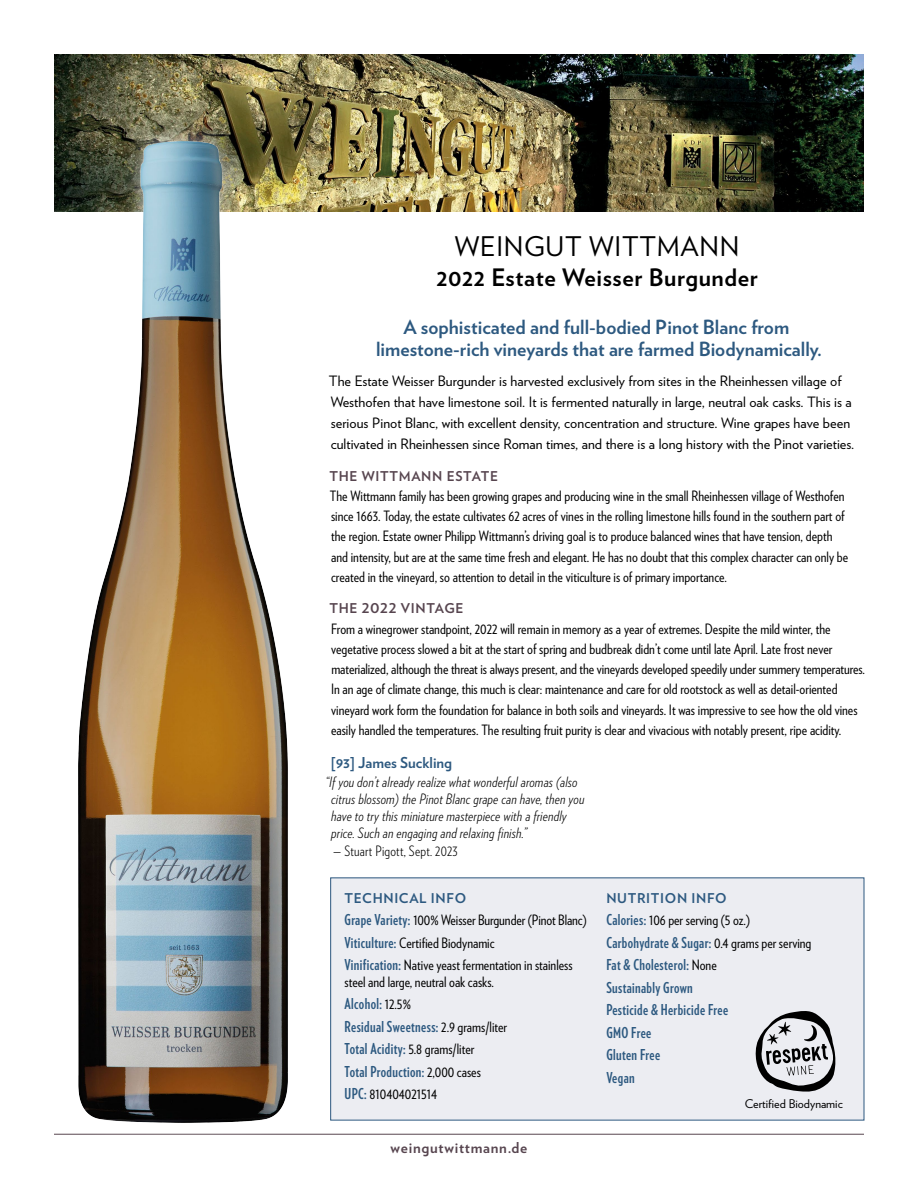
<style>
.page{position:relative;width:918px;height:1188px;background:#fff}
.page>*{position:absolute;margin:0;border:0;box-sizing:border-box;transform-origin:0 0}
.HD_1-V{font:27px "Verlag";letter-spacing:.025em;color:#000}
.HD_1A-V{font:700 24px "Verlag";letter-spacing:.025em;color:#000}
.Subhead_Description{font:700 19.5px/22.5px "Verlag";color:#2d5980;text-align:center}
.Tech_Info_Bullets{font:700 15px "Verlag Compressed";letter-spacing:.025em;color:#2d5980}
.t1{font:700 15px "Verlag";letter-spacing:.05em;color:#57454f}
.Publication_Name{font:700 15px "Verlag";color:#2d5980}
.Text-Verlag_Condensed{font:14.25px/20.2px "Verlag Condensed";color:#000}
.Text-Verlag{font:14.25px/21px "Verlag";color:#000}
.Tech_Info_Bullets-2{font:14.25px/16.5px "Verlag Condensed";color:#000}
.Review_Text{font:italic 300 14.25px/17.2px "Verlag Condensed";letter-spacing:.015em;color:#000}
.Review_Text-2{font:300 14.25px "Verlag Condensed";letter-spacing:.015em;color:#000}
.subhd_1{font:700 13.5px "Verlag";letter-spacing:.05em;color:#57454f}
.Subhead-Tech_Info{font:700 13.5px "Verlag";letter-spacing:.05em;color:#2d5980}
.Praise_Text-Requiem{font:12px "Verlag";color:#000}
.s1{font-family:"Verlag Compressed";font-weight:700;font-size:15px;color:#2d5980}
.s2{font-family:"Verlag Condensed";font-weight:400;font-size:14.25px;color:#000}
</style>
<div class="page">
<hr style="left:54px;top:1134px;width:810px;height:1px;background:#57454f">
<img style="left:54px;top:54px;width:810px;height:158px">
<div style="left:331px;top:878px;width:533px;height:242px;background:#ecedf2"></div>
<svg style="left:756px;top:1011px;width:79px;height:81px"></svg>
<div style="left:58px;top:121px;width:251px;height:1022px;background:#fff;opacity:.75"></div>
<img style="left:78px;top:141px;width:211px;height:982px">
<p class="HD_1-V" style="left:455px;top:227px;width:286px">WEINGUT WITTMANN</p>
<p class="HD_1A-V" style="left:436px;top:259px;width:323px">2022 Estate Weisser Burgunder</p>
<p class="Subhead_Description" style="left:376px;top:314px;width:447px">A sophisticated and full-bodied Pinot Blanc from limestone-rich vineyards that are farmed Biodynamically.</p>
<p class="Text-Verlag" style="left:329px;top:370px;width:527px">The Estate Weisser Burgunder is harvested exclusively from sites in the Rheinhessen village of Westhofen that have limestone soil. It is fermented naturally in large, neutral oak casks. This is a serious Pinot Blanc, with excellent density, concentration and structure. Wine grapes have been cultivated in Rheinhessen since Roman times, and there is a long history with the Pinot varieties.</p>
<p class="subhd_1" style="left:329px;top:465px;width:170px">THE WITTMANN ESTATE</p>
<p class="Text-Verlag_Condensed" style="left:330px;top:485px;width:520px">The Wittmann family has been growing grapes and producing wine in the small Rheinhessen village of Westhofen since 1663. Today, the estate cultivates 62 acres of vines in the rolling limestone hills found in the southern part of the region. Estate owner Philipp Wittmann’s driving goal is to produce balanced wines that have tension, depth and intensity, but are at the same time fresh and elegant. He has no doubt that this complex character can only be created in the vineyard, so attention to detail in the viticulture is of primary importance.</p>
<p class="subhd_1" style="left:329px;top:598px;width:136px">THE 2022 VINTAGE</p>
<p class="Text-Verlag_Condensed" style="left:331px;top:618px;width:535px">From a winegrower standpoint, 2022 will remain in memory as a year of extremes. Despite the mild winter, the vegetative process slowed a bit at the start of spring and budbreak didn’t come until late April. Late frost never materialized, although the threat is always present, and the vineyards developed speedily under summery temperatures.<br>In an age of climate change, this much is clear: maintenance and care for old rootstock as well as detail-oriented vineyard work form the foundation for balance in both soils and vineyards. It was impressive to see how the old vines easily handled the temperatures. The resulting fruit purity is clear and vivacious with notably present, ripe acidity.</p>
<p class="Publication_Name" style="left:331px;top:751px;width:123px">[93] James Suckling</p>
<p class="Review_Text" style="left:331px;top:772px;width:255px;text-indent:-6px">“If you don’t already realize what wonderful aromas (also citrus blossom) the Pinot Blanc grape can have, then you have to try this miniature masterpiece with a friendly price. Such an engaging and relaxing finish.”</p>
<p class="Review_Text-2" style="left:333px;top:841px;width:126px">— Stuart Pigott, Sept. 2023</p>
<p class="Subhead-Tech_Info" style="left:345px;top:887px;width:123px">TECHNICAL INFO</p>
<p class="Tech_Info_Bullets-2" style="left:345px;top:911px;width:244px"><span class="s1">Grape Variety:</span> 100% Weisser Burgunder (Pinot Blanc)</p>
<p class="Tech_Info_Bullets-2" style="left:345px;top:934px;width:152px"><span class="s1">Viticulture:</span> Certified Biodynamic</p>
<p class="Tech_Info_Bullets-2" style="left:345px;top:956px;width:230px"><span class="s1">Vinification:</span> Native yeast fermentation in stainless steel and large, neutral oak casks.</p>
<p class="Tech_Info_Bullets" style="left:345px;top:993px;width:68px">Alcohol: <span class="s2">12.5%</span></p>
<p class="Tech_Info_Bullets" style="left:345px;top:1015px;width:164px">Residual Sweetness: <span class="s2">2.9 grams/liter</span></p>
<p class="Tech_Info_Bullets-2" style="left:345px;top:1040px;width:131px"><span class="s1">Total Acidity:</span> 5.8 grams/liter</p>
<p class="Tech_Info_Bullets" style="left:345px;top:1060px;width:138px">Total Production: <span class="s2">2,000 cases</span></p>
<p class="Tech_Info_Bullets-2" style="left:345px;top:1085px;width:94px"><span class="s1">UPC:</span> 810404021514</p>
<p class="t1" style="left:391px;top:1135px;width:138px">weingutwittmann.de</p>
<p class="Subhead-Tech_Info" style="left:606px;top:887px;width:122px">NUTRITION INFO</p>
<p class="Tech_Info_Bullets-2" style="left:606px;top:911px;width:145px"><span class="s1">Calories:</span> 106 per serving (5 oz.)</p>
<p class="Tech_Info_Bullets" style="left:606px;top:931px;width:207px">Carbohydrate &amp; Sugar: <span class="s2">0.4 grams per serving</span></p>
<p class="Tech_Info_Bullets" style="left:606px;top:954px;width:112px">Fat &amp; Cholesterol: <span class="s2">None</span></p>
<p class="Tech_Info_Bullets" style="left:606px;top:976px;width:88px">Sustainably Grown</p>
<p class="Tech_Info_Bullets" style="left:606px;top:999px;width:123px">Pesticide &amp; Herbicide Free</p>
<p class="Tech_Info_Bullets" style="left:606px;top:1021px;width:47px">GMO Free</p>
<p class="Tech_Info_Bullets" style="left:606px;top:1044px;width:55px">Gluten Free</p>
<p class="Tech_Info_Bullets" style="left:606px;top:1066px;width:30px">Vegan</p>
<p class="Praise_Text-Requiem" style="left:745px;top:1094px;width:100px">Certified Biodynamic</p>
</div>
